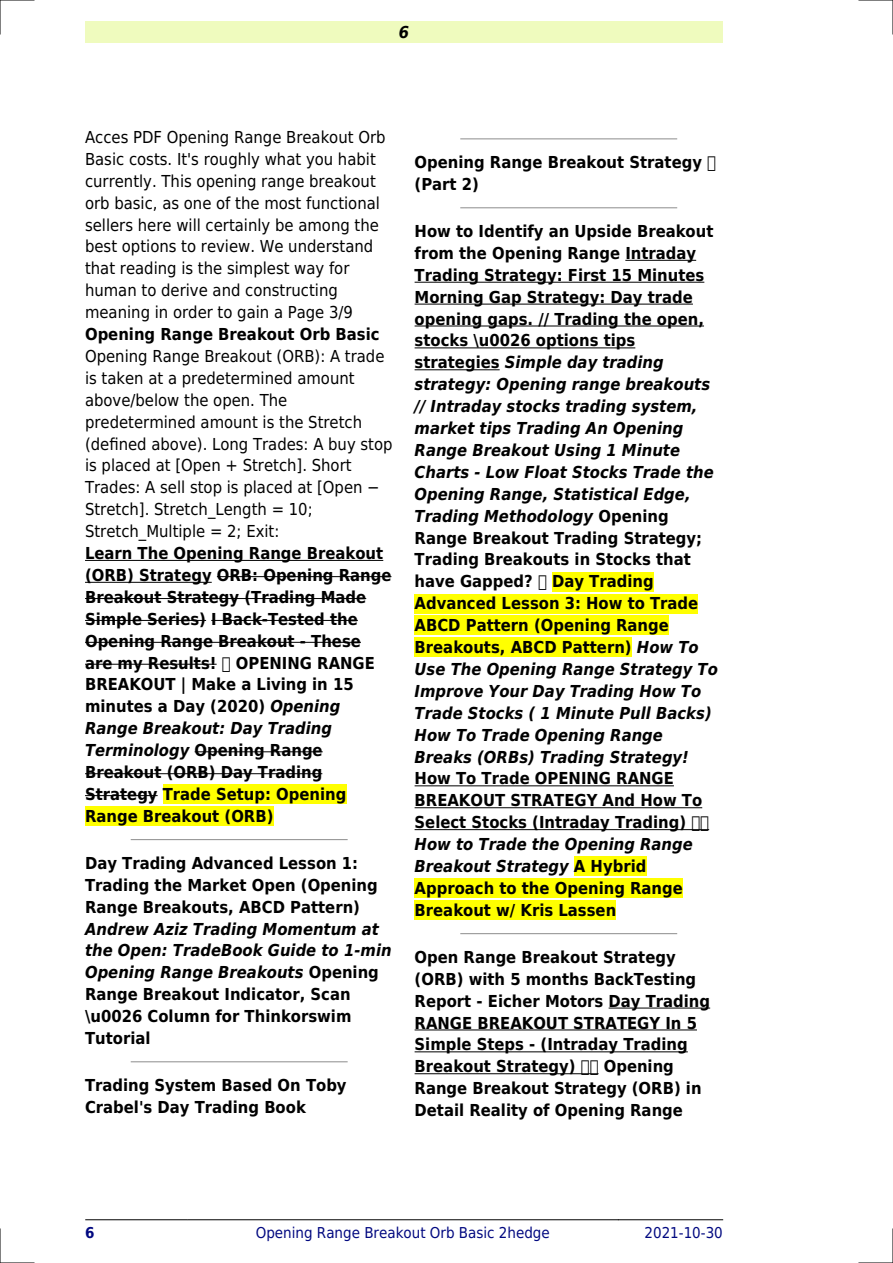
<style>
.page{position:relative;width:893px;height:1263px;background:#fff}
.page>*{position:absolute;margin:0;border:0;box-sizing:border-box;transform-origin:0 0}
.t1{font:700 16.5px/21.9px "DejaVu Sans Condensed";color:#000}
.t2{font:italic 700 16.5px/21.9px "DejaVu Sans Condensed";color:#000}
.t3{font:16.5px/21.9px "DejaVu Sans Condensed";color:#000}
.t4{font:15px "DejaVu Sans Condensed";color:#000880}
.t5{font:700 15px "DejaVu Sans Condensed";color:#000880}
.s1{font-style:italic}
.s2{font-style:normal}
</style>
<div class="page">
<div style="left:85px;top:21px;width:638px;height:22px;background:#effbbe"></div>
<hr style="left:85px;top:1219px;width:102px;height:1px;background:#000">
<hr style="left:188px;top:1219px;width:430px;height:1px;background:#000">
<hr style="left:618px;top:1219px;width:105px;height:1px;background:#000">
<hr style="left:85px;top:560px;width:298px;height:1px;background:#000">
<hr style="left:85px;top:582px;width:127px;height:1px;background:#000">
<hr style="left:217px;top:576px;width:174px;height:1px;background:#000">
<hr style="left:85px;top:598px;width:281px;height:1px;background:#000">
<hr style="left:85px;top:620px;width:121px;height:1px;background:#000">
<hr style="left:211px;top:620px;width:147px;height:1px;background:#000">
<hr style="left:85px;top:642px;width:276px;height:1px;background:#000">
<hr style="left:85px;top:664px;width:132px;height:1px;background:#000">
<hr style="left:195px;top:751px;width:128px;height:1px;background:#000">
<hr style="left:85px;top:773px;width:237px;height:1px;background:#000">
<hr style="left:85px;top:795px;width:73px;height:1px;background:#000">
<div style="left:163px;top:784px;width:183px;height:20px;background:#ff0"></div>
<div style="left:85px;top:806px;width:188px;height:20px;background:#ff0"></div>
<hr style="left:131px;top:839px;width:216px;height:1px;background:#999">
<hr style="left:131px;top:1061px;width:216px;height:1px;background:#999">
<hr style="left:461px;top:138px;width:216px;height:1px;background:#999">
<hr style="left:461px;top:207px;width:216px;height:1px;background:#999">
<hr style="left:625px;top:260px;width:71px;height:1px;background:#000">
<hr style="left:415px;top:282px;width:289px;height:1px;background:#000">
<hr style="left:415px;top:304px;width:278px;height:1px;background:#000">
<hr style="left:415px;top:326px;width:289px;height:1px;background:#000">
<hr style="left:415px;top:347px;width:220px;height:1px;background:#000">
<hr style="left:415px;top:369px;width:85px;height:1px;background:#000">
<div style="left:552px;top:572px;width:102px;height:19px;background:#ff0"></div>
<div style="left:415px;top:594px;width:283px;height:19px;background:#ff0"></div>
<div style="left:415px;top:616px;width:254px;height:19px;background:#ff0"></div>
<div style="left:415px;top:638px;width:217px;height:19px;background:#ff0"></div>
<hr style="left:415px;top:785px;width:259px;height:1px;background:#000">
<hr style="left:415px;top:807px;width:287px;height:1px;background:#000">
<hr style="left:415px;top:829px;width:294px;height:1px;background:#000">
<div style="left:574px;top:857px;width:72px;height:19px;background:#ff0"></div>
<div style="left:415px;top:879px;width:268px;height:19px;background:#ff0"></div>
<div style="left:415px;top:900px;width:201px;height:20px;background:#ff0"></div>
<hr style="left:461px;top:933px;width:216px;height:1px;background:#999">
<hr style="left:609px;top:1008px;width:101px;height:1px;background:#000">
<hr style="left:415px;top:1029px;width:282px;height:1px;background:#000">
<hr style="left:415px;top:1051px;width:273px;height:1px;background:#000">
<hr style="left:415px;top:1073px;width:184px;height:1px;background:#000">
<hr style="left:0;top:0;width:34px;height:1px;background:#000">
<hr style="left:859px;top:0;width:34px;height:1px;background:#000">
<hr style="left:0;top:1262px;width:34px;height:1px;background:#000">
<hr style="left:859px;top:1262px;width:34px;height:1px;background:#000">
<hr style="left:0;top:0;width:1px;height:34px;background:#000">
<hr style="left:0;top:1229px;width:1px;height:34px;background:#000">
<hr style="left:892px;top:0;width:1px;height:34px;background:#000">
<hr style="left:892px;top:1229px;width:1px;height:34px;background:#000">
<svg style="left:692px;top:829px;width:16px;height:2px"></svg>
<svg style="left:581px;top:1073px;width:17px;height:2px"></svg>
<p class="t2" style="left:399px;top:21px;width:12px">6</p>
<p class="t3" style="left:85px;top:126px;width:302px">Acces PDF Opening Range Breakout Orb Basic costs. It's roughly what you habit currently. This opening range breakout orb basic, as one of the most functional sellers here will certainly be among the best options to review. We understand that reading is the simplest way for human to derive and constructing meaning in order to gain a Page 3/9</p>
<p class="t1" style="left:85px;top:323px;width:296px">Opening Range Breakout Orb Basic</p>
<p class="t3" style="left:85px;top:345px;width:309px">Opening Range Breakout (ORB): A trade is taken at a predetermined amount above/below the open. The predetermined amount is the Stretch (defined above). Long Trades: A buy stop is placed at [Open + Stretch]. Short Trades: A sell stop is placed at [Open Stretch]. Stretch_Length = 10; Stretch_Multiple = 2; Exit:</p>
<p class="t1" style="left:85px;top:542px;width:308px">Learn The Opening Range Breakout (ORB) Strategy ORB: Opening Range<br>Breakout Strategy (Trading Made<br>Simple Series) I Back-Tested the<br>Opening Range Breakout - These are my Results! OPENING RANGE<br>BREAKOUT | Make a Living in 15 minutes a Day (2020) <span class="s1">Opening<br>Range Breakout: Day Trading<br>Terminology</span> Opening Range<br>Breakout (ORB) Day Trading<br>Strategy Trade Setup: Opening<br>Range Breakout (ORB)</p>
<p class="t1" style="left:85px;top:852px;width:294px">Day Trading Advanced Lesson 1:<br>Trading the Market Open (Opening<br>Range Breakouts, ABCD Pattern)</p>
<p class="t2" style="left:85px;top:918px;width:308px">Andrew Aziz Trading Momentum at the Open: TradeBook Guide to 1-min<br>Opening Range Breakouts <span class="s2">Opening<br>Range Breakout Indicator, Scan \u0026 Column for Thinkorswim<br>Tutorial</span></p>
<p class="t1" style="left:85px;top:1074px;width:263px">Trading System Based On Toby<br>Crabel's Day Trading Book</p>
<p class="t1" style="left:415px;top:151px;width:289px">Opening Range Breakout Strategy (Part 2)</p>
<p class="t2" style="left:415px;top:220px;width:305px"><span class="s2">How to Identify an Upside Breakout from the Opening Range Intraday<br>Trading Strategy: First 15 Minutes<br>Morning Gap Strategy: Day trade opening gaps. // Trading the open, stocks \u0026 options tips strategies</span> Simple day trading strategy: Opening range breakouts // Intraday stocks trading system, market tips Trading An Opening<br>Range Breakout Using 1 Minute<br>Charts - Low Float Stocks Trade the<br>Opening Range, Statistical Edge,<br>Trading Methodology <span class="s2">Opening<br>Range Breakout Trading Strategy;<br>Trading Breakouts in Stocks that have Gapped? Day Trading<br>Advanced Lesson 3: How to Trade<br>ABCD Pattern (Opening Range<br>Breakouts, ABCD Pattern)</span> How To<br>Use The Opening Range Strategy To<br>Improve Your Day Trading How To<br>Trade Stocks ( 1 Minute Pull Backs)<br>How To Trade Opening Range<br>Breaks (ORBs) Trading Strategy!</p>
<p class="t1" style="left:415px;top:768px;width:289px">How To Trade OPENING RANGE<br>BREAKOUT STRATEGY And How To<br>Select Stocks (Intraday Trading)</p>
<p class="t1" style="left:415px;top:833px;width:280px"><span class="s1">How to Trade the Opening Range<br>Breakout Strategy</span> A Hybrid<br>Approach to the Opening Range<br>Breakout w/ Kris Lassen</p>
<p class="t1" style="left:415px;top:946px;width:297px">Open Range Breakout Strategy (ORB) with 5 months BackTesting<br>Report - Eicher Motors Day Trading<br>RANGE BREAKOUT STRATEGY In 5<br>Simple Steps - (Intraday Trading<br>Breakout Strategy)</p>
<p class="t1" style="left:415px;top:1056px;width:289px;text-indent:189px">Opening<br>Range Breakout Strategy (ORB) in<br>Detail Reality of Opening Range</p>
<p class="t5" style="left:85px;top:1224px;width:11px">6</p>
<p class="t4" style="left:256px;top:1224px;width:296px">Opening Range Breakout Orb Basic 2hedge</p>
<p class="t4" style="left:644px;top:1224px;width:80px">2021-10-30</p>
</div>
